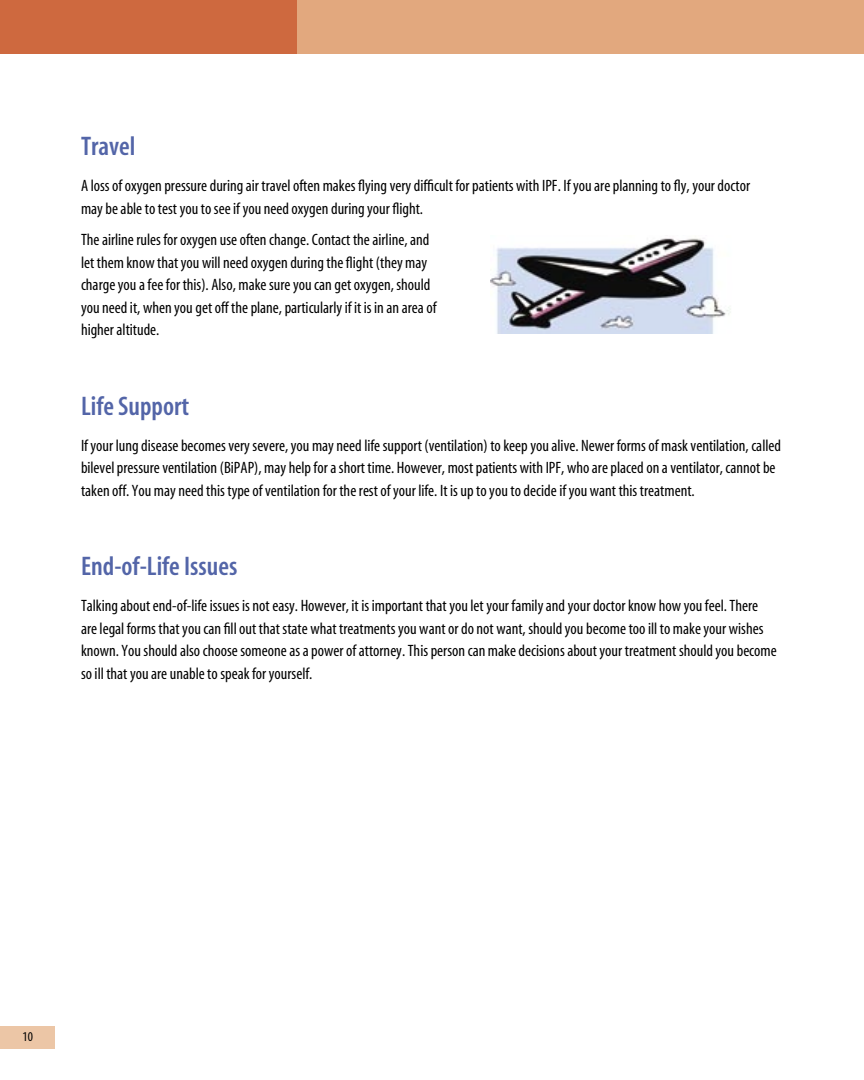
<style>
.page{position:relative;width:864px;height:1080px;background:#fff}
.page>*{position:absolute;margin:0;border:0;box-sizing:border-box;transform-origin:0 0}
.t1{font:27px "Myriad MM 565 300";color:#5365a8}
.t2{font:16.5px/22.5px "Myriad MM 400 300";color:#000}
.t3{font:13.5px "Myriad MM 400 300";color:#000}
</style>
<div class="page">
<div style="left:0;top:0;width:54px;height:54px;background:#ce693f"></div>
<div style="left:297px;top:0;width:567px;height:54px;background:#e2a87e"></div>
<div style="left:54px;top:0;width:243px;height:54px;background:#ce693f"></div>
<div style="left:0;top:1027px;width:55px;height:22px;background:#ecc6a6"></div>
<img style="left:490px;top:238px;width:241px;height:96px">
<h1 class="t1" style="left:81px;top:133px;width:56px">Travel</h1>
<p class="t2" style="left:81px;top:175px;width:671px">A loss of oxygen pressure during air travel often makes flying very difficult for patients with IPF. If you are planning to fly, your doctor may be able to test you to see if you need oxygen during your flight.</p>
<p class="t2" style="left:81px;top:229px;width:357px">The airline rules for oxygen use often change. Contact the airline, and let them know that you will need oxygen during the flight (they may charge you a fee for this). Also, make sure you can get oxygen, should you need it, when you get off the plane, particularly if it is in an area of higher altitude.</p>
<h1 class="t1" style="left:81px;top:393px;width:110px">Life Support</h1>
<p class="t2" style="left:81px;top:435px;width:701px">If your lung disease becomes very severe, you may need life support (ventilation) to keep you alive. Newer forms of mask ventilation, called bilevel pressure ventilation (BiPAP), may help for a short time. However, most patients with IPF, who are placed on a ventilator, cannot be taken off. You may need this type of ventilation for the rest of your life. It is up to you to decide if you want this treatment.</p>
<h1 class="t1" style="left:81px;top:553px;width:158px">End-of-Life Issues</h1>
<p class="t2" style="left:81px;top:595px;width:697px">Talking about end-of-life issues is not easy. However, it is important that you let your family and your doctor know how you feel. There are legal forms that you can fill out that state what treatments you want or do not want, should you become too ill to make your wishes known. You should also choose someone as a power of attorney. This person can make decisions about your treatment should you become so ill that you are unable to speak for yourself.</p>
<p class="t3" style="left:23px;top:1030px;width:12px">10</p>
</div>
